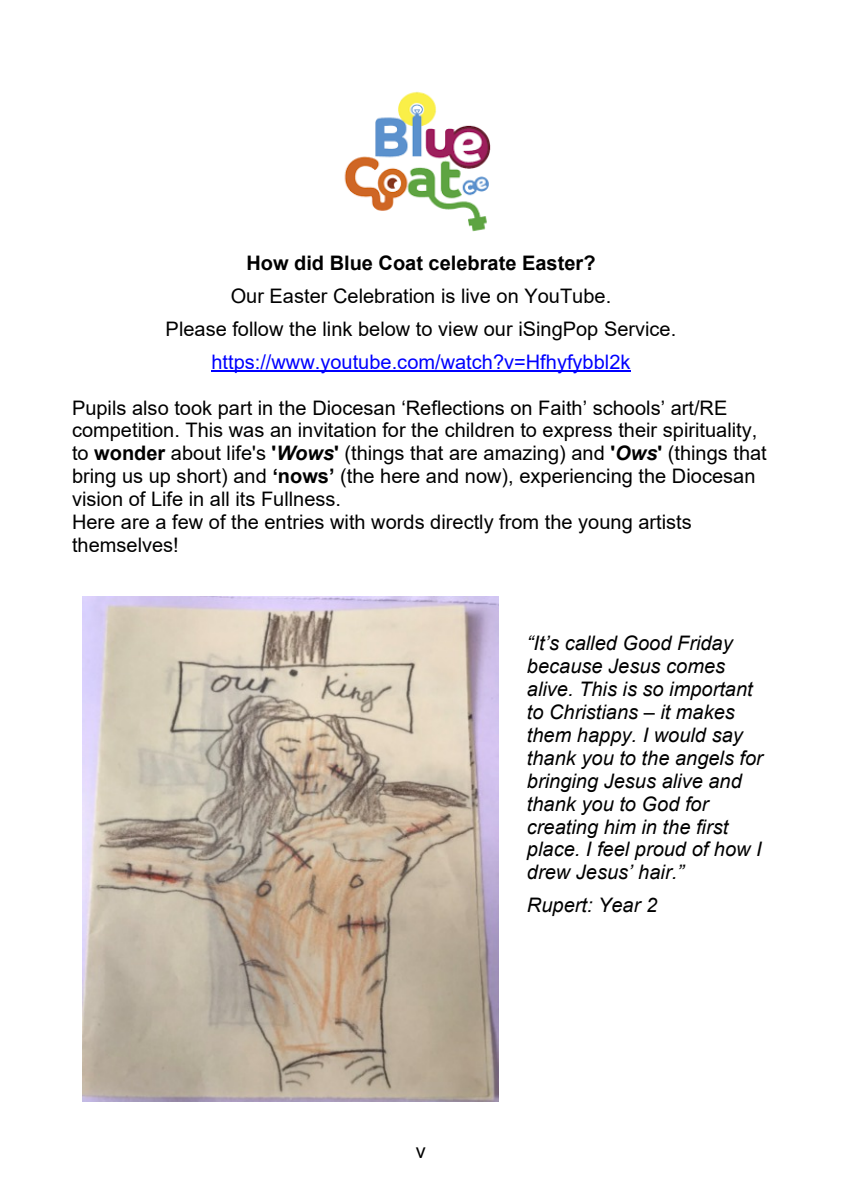
<style>
.page{position:relative;width:842px;height:1191px;background:#fff}
.page>*{position:absolute;margin:0;border:0;box-sizing:border-box;transform-origin:0 0}
.t1{font:20px/23px "Arial";color:#000;text-align:center}
.t2{font:italic 20px/23px "Arial";color:#000}
.t3{font:20px "Arial";color:#00f}
.t4{font:700 20px "Arial";color:#000}
.s1{font-weight:700}
.s2{font-weight:700;font-style:italic}
</style>
<div class="page">
<hr style="left:211px;top:371px;width:419px;height:1px;background:#00f">
<img style="left:344px;top:92px;width:147px;height:140px">
<img style="left:82px;top:596px;width:417px;height:505px">
<p class="t4" style="left:246px;top:255px;width:351px">How did Blue Coat celebrate Easter?</p>
<p class="t1" style="left:166px;top:281px;width:512px;line-height:33px">Our Easter Celebration is live on YouTube.<br>Please follow the link below to view our iSingPop Service.</p>
<p class="t3" style="left:211px;top:354px;width:420px">https://www.youtube.com/watch?v=Hfhyfybbl2k</p>
<p class="t1" style="left:72px;top:398px;width:696px;text-align:left">Pupils also took part in the Diocesan ‘Reflections on Faith’ schools’ art/RE competition. This was an invitation for the children to express their spirituality, to <span class="s1">wonder</span> about life's <span class="s1">'</span><span class="s2">Wows</span><span class="s1">'</span> (things that are amazing) and <span class="s1">'</span><span class="s2">Ows</span><span class="s1">'</span> (things that bring us up short) and <span class="s1">‘nows’</span> (the here and now), experiencing the Diocesan vision of Life in all its Fullness.<br>Here are a few of the entries with words directly from the young artists themselves!</p>
<p class="t1" style="left:416px;top:1141px;width:11px">v</p>
<p class="t2" style="left:527px;top:633px;width:237px">“It’s called Good Friday because Jesus comes alive. This is so important to Christians – it makes them happy. I would say thank you to the angels for bringing Jesus alive and thank you to God for creating him in the first place. I feel proud of how I drew Jesus’ hair.”</p>
<p class="t2" style="left:527px;top:895px;width:132px">Rupert: Year 2</p>
</div>
